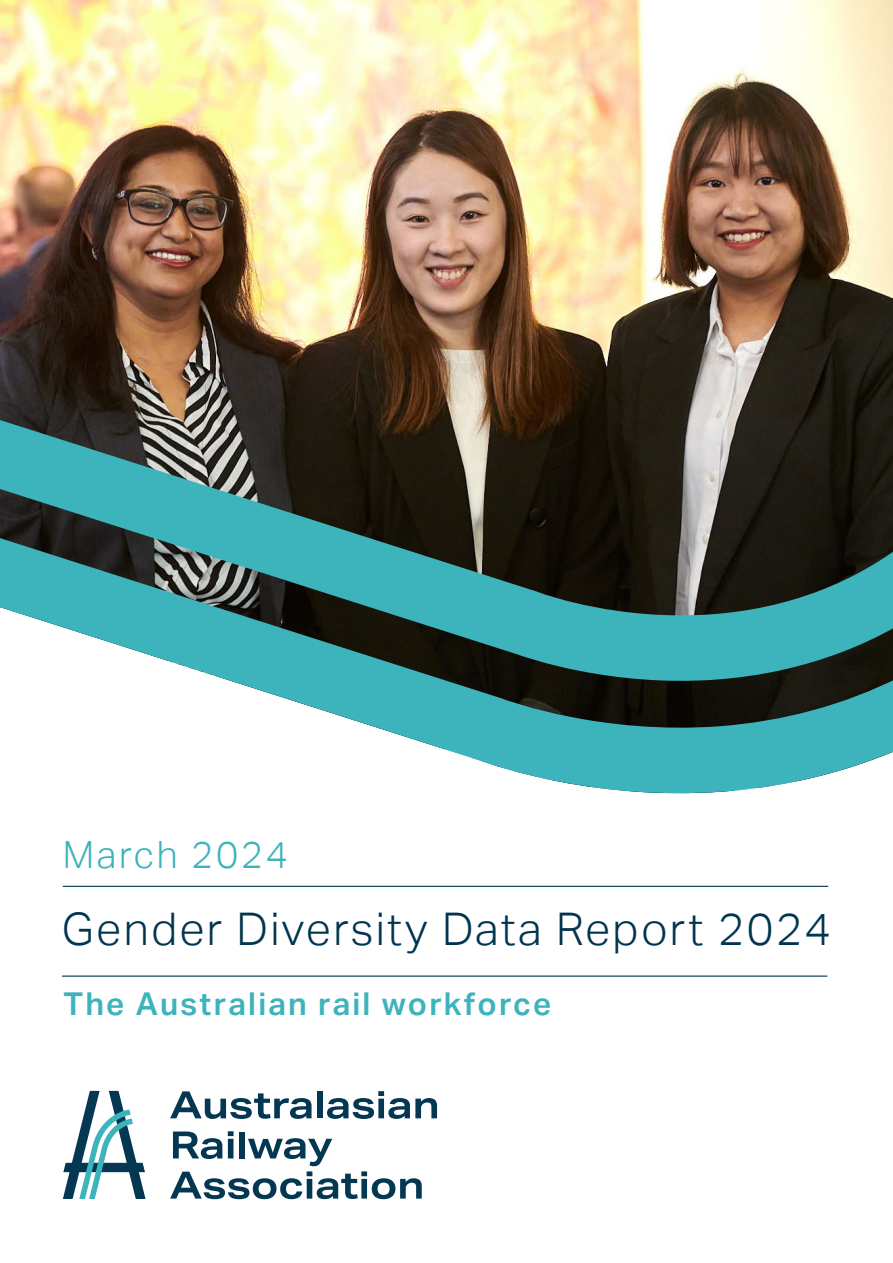
<style>
.page{position:relative;width:893px;height:1263px;background:#fff}
.page>*{position:absolute;margin:0;border:0;box-sizing:border-box;transform-origin:0 0}
.t1{font:300 45px "Aktiv Grotesk";letter-spacing:.05em;color:#023550}
.t2{font:300 37.5px "Aktiv Grotesk";letter-spacing:.07em;color:#3db3bb}
.t3{font:600 31.5px "Aktiv Grotesk";letter-spacing:.07em;color:#3db3bb}
</style>
<div class="page">
<img style="left:0;top:0;width:893px;height:407px">
<svg style="left:170px;top:1091px;width:142px;height:28px"></svg>
<div style="left:317px;top:1091px;width:6px;height:27px;background:#033752"></div>
<svg style="left:327px;top:1091px;width:110px;height:28px"></svg>
<svg style="left:170px;top:1131px;width:252px;height:68px"></svg>
<svg style="left:63px;top:1091px;width:83px;height:108px"></svg>
<hr style="left:62px;top:975px;width:765px;height:2px;background:#003550">
<hr style="left:63px;top:886px;width:765px;height:1px;background:#003550">
<svg style="left:250px;top:687px;width:643px;height:107px;fill:#3db3bb"></svg>
<svg style="left:0;top:407px;width:893px;height:280px;background:#3c625f"></svg>
<p class="t2" style="left:63px;top:833px;width:227px">March 2024</p>
<p class="t1" style="left:62px;top:903px;width:771px">Gender Diversity Data Report 2024</p>
<p class="t3" style="left:64px;top:986px;width:489px">The Australian rail workforce</p>
</div>
